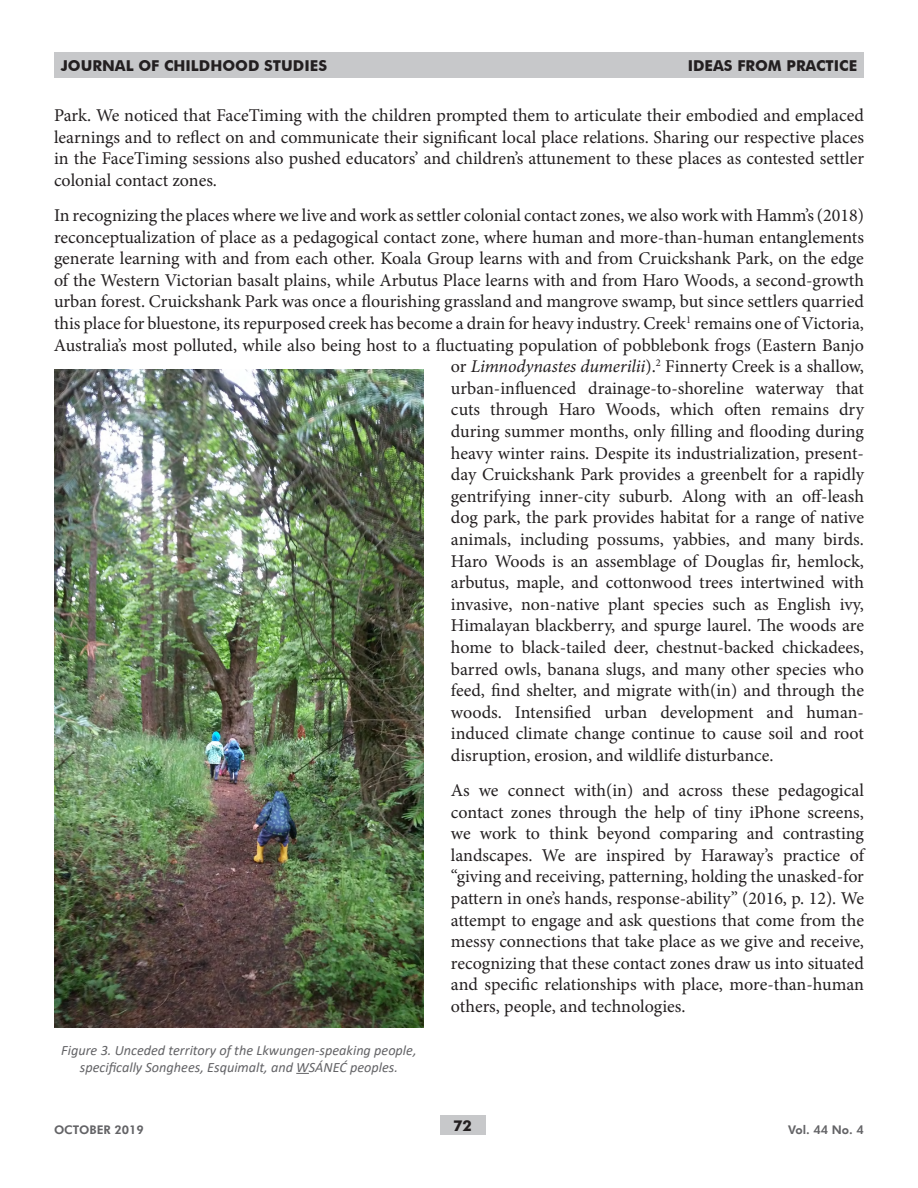
<style>
.page{position:relative;width:918px;height:1188px;background:#fff}
.page>*{position:absolute;margin:0;border:0;box-sizing:border-box;transform-origin:0 0}
.t1{font:18px/21.6px "Minion Pro";letter-spacing:-.005em;color:#231f20;text-align:justify}
.t2{font:700 15px "Futura BT";color:#231f20}
.t3{font:italic 14.25px/17.1px "Calibri";color:#636366;text-align:center}
.t4{font:800 12px "Futura BT";color:#636366}
.s1{font-style:italic}
</style>
<div class="page">
<div style="left:440px;top:1116px;width:45px;height:19px;background:#c7c8ca"></div>
<div style="left:54px;top:52px;width:810px;height:26px;background:#c7c8ca"></div>
<img style="left:54px;top:370px;width:370px;height:658px">
<svg style="left:296px;top:1073px;width:13px;height:1px"></svg>
<p class="t2" style="left:61px;top:57px;width:268px">JOURNAL OF CHILDHOOD STUDIES</p>
<p class="t2" style="left:688px;top:57px;width:171px">IDEAS FROM PRACTICE</p>
<p class="t1" style="left:54px;top:105px;width:812px">Park. We noticed that FaceTiming with the children prompted them to articulate their embodied and emplaced learnings and to reflect on and communicate their significant local place relations. Sharing our respective places in the FaceTiming sessions also pushed educators’ and children’s attunement to these places as contested settler colonial contact zones.</p>
<p class="t1" style="left:54px;top:205px;width:812px">In recognizing the places where we live and work as settler colonial contact zones, we also work with Hamm’s (2018)</p>
<p class="t1" style="left:54px;top:226px;width:811px">reconceptualization of place as a pedagogical contact zone, where human and more-than-human entanglements</p>
<p class="t1" style="left:54px;top:248px;width:811px">generate learning with and from each other. Koala Group learns with and from Cruickshank Park, on the edge</p>
<p class="t1" style="left:54px;top:269px;width:811px">of the Western Victorian basalt plains, while Arbutus Place learns with and from Haro Woods, a second-growth</p>
<p class="t1" style="left:54px;top:291px;width:811px">urban forest. Cruickshank Park was once a flourishing grassland and mangrove swamp, but since settlers quarried</p>
<p class="t1" style="left:54px;top:313px;width:812px">this place for bluestone, its repurposed creek has become a drain for heavy industry. Creek<sup>1</sup> remains one of Victoria,</p>
<p class="t1" style="left:54px;top:334px;width:812px">Australia’s most polluted, while also being host to a fluctuating population of pobblebonk frogs (Eastern Banjo</p>
<p class="t1" style="left:451px;top:356px;width:415px">or <span class="s1">Limnodynastes dumerilii</span>).<sup>2</sup> Finnerty Creek is a shallow,</p>
<p class="t1" style="left:451px;top:377px;width:415px">urban-influenced drainage-to-shoreline waterway that</p>
<p class="t1" style="left:451px;top:399px;width:415px">cuts through Haro Woods, which often remains dry</p>
<p class="t1" style="left:451px;top:421px;width:415px">during summer months, only filling and flooding during</p>
<p class="t1" style="left:451px;top:442px;width:415px">heavy winter rains. Despite its industrialization, present-</p>
<p class="t1" style="left:451px;top:464px;width:415px">day Cruickshank Park provides a greenbelt for a rapidly</p>
<p class="t1" style="left:451px;top:485px;width:415px">gentrifying inner-city suburb. Along with an off-leash</p>
<p class="t1" style="left:451px;top:507px;width:415px">dog park, the park provides habitat for a range of native</p>
<p class="t1" style="left:451px;top:529px;width:415px">animals, including possums, yabbies, and many birds.</p>
<p class="t1" style="left:451px;top:550px;width:415px">Haro Woods is an assemblage of Douglas fir, hemlock,</p>
<p class="t1" style="left:451px;top:572px;width:415px">arbutus, maple, and cottonwood trees intertwined with</p>
<p class="t1" style="left:451px;top:593px;width:415px">invasive, non-native plant species such as English ivy,</p>
<p class="t1" style="left:451px;top:615px;width:415px">Himalayan blackberry, and spurge laurel. The woods are</p>
<p class="t1" style="left:451px;top:637px;width:415px">home to black-tailed deer, chestnut-backed chickadees,</p>
<p class="t1" style="left:451px;top:658px;width:415px">barred owls, banana slugs, and many other species who</p>
<p class="t1" style="left:451px;top:680px;width:415px">feed, find shelter, and migrate with(in) and through the</p>
<p class="t1" style="left:451px;top:701px;width:415px">woods. Intensified urban development and human-</p>
<p class="t1" style="left:451px;top:723px;width:415px">induced climate change continue to cause soil and root</p>
<p class="t1" style="left:451px;top:745px;width:324px">disruption, erosion, and wildlife disturbance.</p>
<p class="t1" style="left:451px;top:780px;width:415px">As we connect with(in) and across these pedagogical contact zones through the help of tiny iPhone screens, we work to think beyond comparing and contrasting landscapes. We are inspired by Haraway’s practice of “giving and receiving, patterning, holding the unasked-for pattern in one’s hands, response-ability” (2016, p. 12). We attempt to engage and ask questions that come from the messy connections that take place as we give and receive, recognizing that these contact zones draw us into situated and specific relationships with place, more-than-human others, people, and technologies.</p>
<p class="t3" style="left:61px;top:1041px;width:357px">Figure 3. Unceded territory of the Lkwungen-speaking people, specifically Songhees, Esquimalt, and WSÁNEĆ peoples.</p>
<p class="t4" style="left:54px;top:1122px;width:91px">OCTOBER 2019</p>
<p class="t2" style="left:453px;top:1117px;width:20px">72</p>
<p class="t4" style="left:788px;top:1122px;width:77px">Vol. 44 No. 4</p>
</div>
